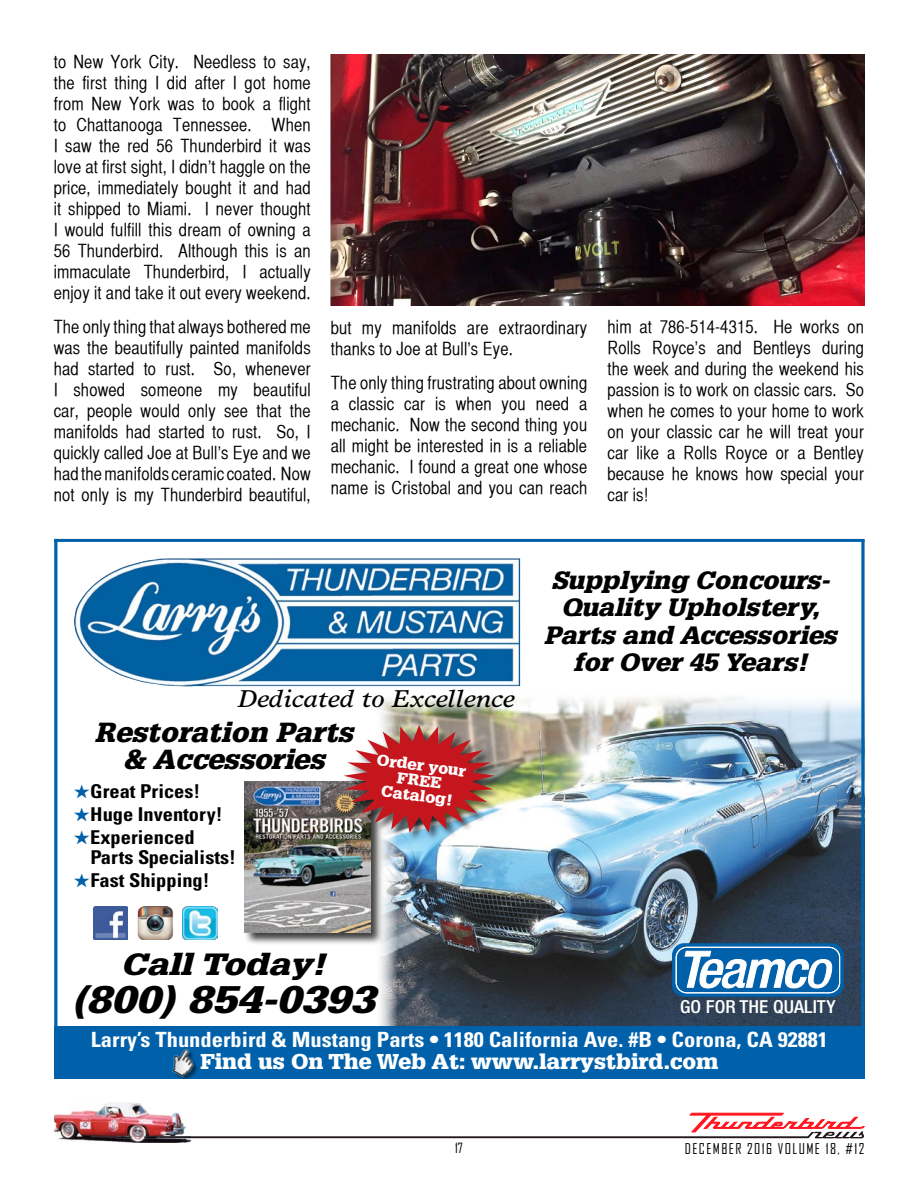
<style>
.page{position:relative;width:918px;height:1188px;background:#fff}
.page>*{position:absolute;margin:0;border:0;box-sizing:border-box;transform-origin:0 0}
.t1{font:italic 900 37.5px "Glypha";color:#000;scale:1.18 1}
.t2{font:italic 900 30px "Glypha";color:#000;scale:1.18 1}
.t3{font:italic 900 27px/27px "Glypha";color:#000;text-align:center;scale:1.07 1}
.t4{font:italic 900 24.45px/27.5px "Glypha";color:#000;text-align:center;scale:1.07 1}
.t5{font:italic 24.3px "Times Europa";color:#000;scale:1.07 1}
.t6{font:700 condensed 21px "Univers";color:#fff;scale:1.07 1}
.t7{font:900 21px "Glypha";color:#fff;scale:1.07 1}
.t8{font:700 condensed 19.05px/20px "Univers";color:#000;scale:1.07 1}
.t9{font:18px/21px "Helvetica CY Plain";letter-spacing:.01em;color:#000;text-align:justify}
.t10{font:500 condensed 17.85px "Helvetica Neue";color:#fff;scale:1.07 1}
.t11{font:900 15.3px/15.3px "Glypha";color:#fff;text-align:center;scale:1.07 1}
.t12{font:14.25px "Agency FB";letter-spacing:.1em;color:#000}
.t13{font:13.5px "Agency FB";color:#000}
.s1{color:#0061aa}
</style>
<div class="page">
<img style="left:331px;top:55px;width:534px;height:250px">
<svg style="left:191px;top:1113px;width:674px;height:25px"></svg>
<img style="left:54px;top:1102px;width:137px;height:41px">
<img style="left:116px;top:1136px;width:75px;height:2px">
<img style="left:380px;top:697px;width:481px;height:329px">
<div style="left:54px;top:1026px;width:811px;height:53px;background:#0061aa"></div>
<img style="left:74px;top:558px;width:446px;height:129px">
<hr style="left:54px;top:539px;width:3px;height:495px;background:#0061aa">
<svg style="left:861px;top:542px;width:4px;height:484px;background:#1c6caa"></svg>
<hr style="left:54px;top:539px;width:811px;height:3px;background:#0061aa">
<div style="left:244px;top:781px;width:140px;height:164px;background:#000;opacity:.75"></div>
<img style="left:245px;top:781px;width:125px;height:152px">
<div style="left:344px;top:725px;width:160px;height:117px;background:#000;opacity:.6"></div>
<img style="left:344px;top:725px;width:151px;height:108px">
<img style="left:172px;top:1049px;width:26px;height:30px">
<svg style="left:672px;top:943px;width:172px;height:54px"></svg>
<div style="left:676px;top:947px;width:164px;height:46px;border:1px solid #fff;border-radius:11px"></div>
<img style="left:137px;top:907px;width:37px;height:32px">
<img style="left:183px;top:907px;width:35px;height:32px">
<img style="left:93px;top:907px;width:35px;height:32px">
<p class="t9" style="left:54px;top:51px;width:259px">to New York City. Needless to say, the first thing I did after I got home from New York was to book a flight to Chattanooga Tennessee. When I saw the red 56 Thunderbird it was love at first sight, I didn’t haggle on the price, immediately bought it and had it shipped to Miami. I never thought I would fulfill this dream of owning a 56 Thunderbird. Although this is an immaculate Thunderbird, I actually enjoy it and take it out every weekend.</p>
<p class="t9" style="left:54px;top:316px;width:259px">The only thing that always bothered me was the beautifully painted manifolds had started to rust. So, whenever I showed someone my beautiful car, people would only see that the manifolds had started to rust. So, I quickly called Joe at Bull’s Eye and we had the manifolds ceramic coated. Now not only is my Thunderbird beautiful,</p>
<p class="t9" style="left:331px;top:317px;width:258px">but my manifolds are extraordinary thanks to Joe at Bull’s Eye.</p>
<p class="t9" style="left:331px;top:373px;width:258px">The only thing frustrating about owning a classic car is when you need a mechanic. Now the second thing you all might be interested in is a reliable mechanic. I found a great one whose name is Cristobal and you can reach</p>
<p class="t9" style="left:608px;top:316px;width:258px">him at 786-514-4315. He works on Rolls Royce’s and Bentleys during the week and during the weekend his passion is to work on classic cars. So when he comes to your home to work on your classic car he will treat your car like a Rolls Royce or a Bentley because he knows how special your car is!</p>
<h3 class="t5" style="left:238px;top:684px;width:260px">Dedicated to Excellence</h3>
<h3 class="t3" style="left:94px;top:719px;width:243px">Restoration Parts &amp; Accessories</h3>
<p class="t8" style="left:74px;top:781px;width:120px"><span class="s1">★</span>Great Prices!</p>
<p class="t8" style="left:74px;top:804px;width:141px"><span class="s1">★</span>Huge Inventory!</p>
<p class="t8" style="left:90px;top:827px;width:138px;text-indent:-17px"><span class="s1">★</span>Experienced<br>Parts Specialists!</p>
<p class="t8" style="left:74px;top:870px;width:129px"><span class="s1">★</span>Fast Shipping!</p>
<p class="t11" style="left:378px;top:752px;width:85px;rotate:7deg">Order your<br>FREE<br>Catalog!</p>
<h2 class="t2" style="left:121px;top:946px;width:175px">Call Today!</h2>
<h1 class="t1" style="left:71px;top:977px;width:259px">(800) 854-0393</h1>
<h3 class="t4" style="left:544px;top:566px;width:275px">Supplying Concours-<br>Quality Upholstery,<br>Parts and Accessories for Over 45 Years!</h3>
<p class="t10" style="left:680px;top:996px;width:147px">GO FOR THE QUALITY</p>
<p class="t6" style="left:91px;top:1027px;width:690px">Larry’s Thunderbird &amp; Mustang Parts • 1180 California Ave. #B • Corona, CA 92881</p>
<p class="t7" style="left:200px;top:1049px;width:486px">Find us On The Web At: www.larrystbird.com</p>
<p class="t13" style="left:455px;top:1140px;width:9px">17</p>
<p class="t12" style="left:685px;top:1140px;width:181px">DECEMBER 2016 VOLUME 18, #12</p>
</div>
